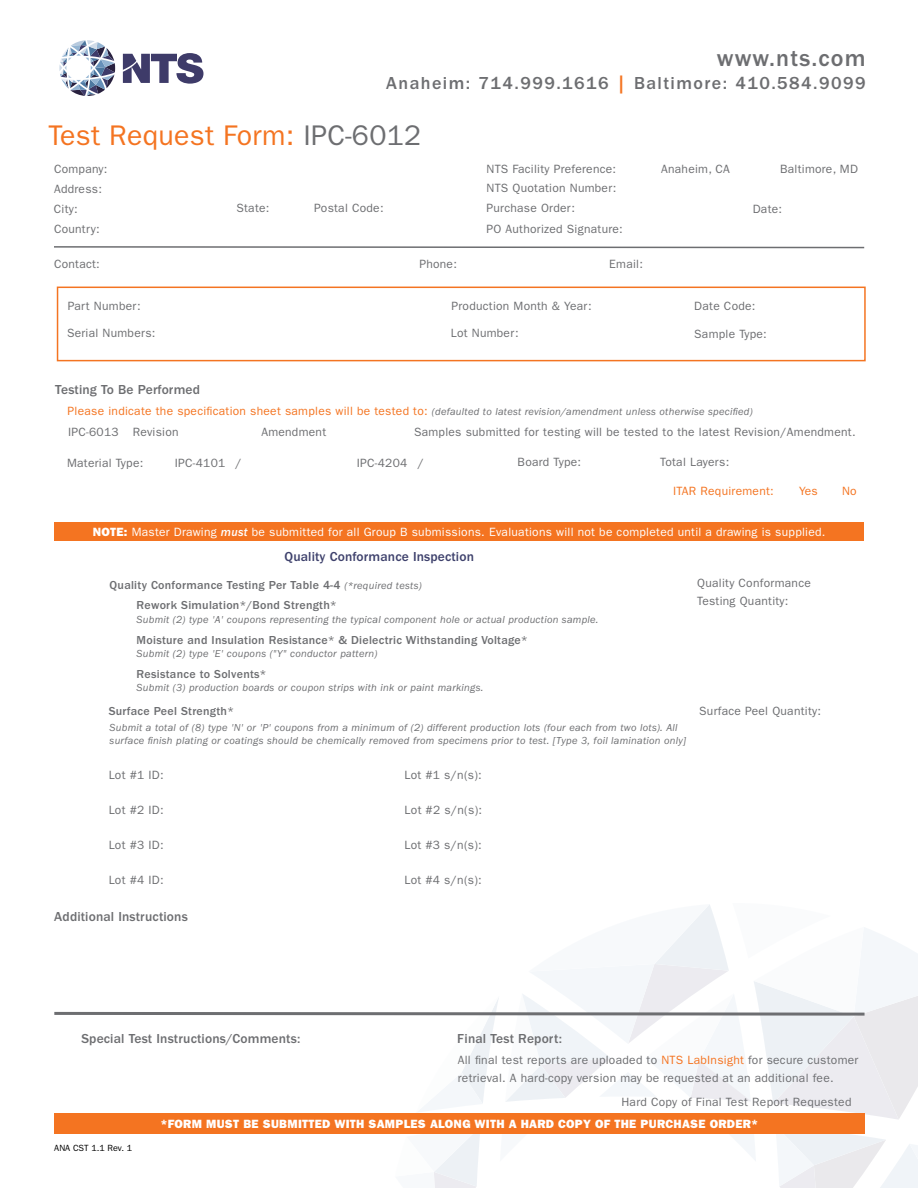
<style>
.page{position:relative;width:918px;height:1188px;background:#fff}
.page>*{position:absolute;margin:0;border:0;box-sizing:border-box;transform-origin:0 0}
.t1{font:28.5px "ITC Franklin Gothic Std";letter-spacing:.01em;color:#f47421}
.t2{font:500 24px "ITC Franklin Gothic Std";letter-spacing:.05em;color:#6d6e71}
.t3{font:500 18px "ITC Franklin Gothic Std";letter-spacing:.08em;color:#6d6e71}
.t4{font:500 13.5px "ITC Franklin Gothic Std";letter-spacing:.01em;color:#6d6e71}
.t5{font:500 13.5px "ITC Franklin Gothic Std";letter-spacing:.01em;color:#3e416c}
.t6{font:12px/18px "ITC Franklin Gothic Std";letter-spacing:.025em;color:#6d6e71}
.t7{font:500 12px/20.2px "ITC Franklin Gothic Std";letter-spacing:.025em;color:#6d6e71}
.t8{font:12px "ITC Franklin Gothic Std";letter-spacing:.025em;color:#fff}
.t9{font:12px "ITC Franklin Gothic Std Hvy";letter-spacing:.025em;color:#fff}
.t10{font:12px "ITC Franklin Gothic Std";letter-spacing:.025em;color:#f47421}
.t11{font:italic 10.5px/13.5px "ITC Franklin Gothic Std";letter-spacing:.025em;color:#6d6e71}
.t12{font:9px "ITC Franklin Gothic Std";color:#000}
.s1{color:#f47421}
.s2{color:#6d6e71}
.s3{font-style:normal;font-size:12px;color:#f47421}
.s4{font-family:"ITC Franklin Gothic Std Hvy"}
.s5{font-family:"ITC Franklin Gothic Std Med It"}
.s6{font-weight:400;font-style:italic;font-size:10.5px}
</style>
<div class="page">
<svg style="left:123px;top:53px;width:80px;height:31px"></svg>
<svg style="left:59px;top:40px;width:56px;height:56px"></svg>
<div style="left:54px;top:523px;width:810px;height:18px;background:#f47421"></div>
<svg style="left:54px;top:246px;width:811px;height:3px"></svg>
<div style="left:57px;top:287px;width:809px;height:74px;border:2px solid #f47421"></div>
<svg style="left:54px;top:905px;width:864px;height:283px"></svg>
<div style="left:54px;top:1114px;width:811px;height:20px;background:#f47421"></div>
<h2 class="t2" style="left:717px;top:45px;width:150px">www.nts.com</h2>
<h3 class="t3" style="left:386px;top:73px;width:481px">Anaheim: 714.999.1616 <span class="s1">|</span> Baltimore: 410.584.9099</h3>
<h1 class="t1" style="left:49px;top:119px;width:374px">Test Request Form: <span class="s2">IPC-6012</span></h1>
<p class="t6" style="left:54px;top:160px;width:55px">Company:</p>
<p class="t6" style="left:487px;top:160px;width:131px">NTS Facility Preference:</p>
<p class="t6" style="left:661px;top:160px;width:70px">Anaheim, CA</p>
<p class="t6" style="left:780px;top:160px;width:79px">Baltimore, MD</p>
<p class="t6" style="left:54px;top:180px;width:50px">Address:</p>
<p class="t6" style="left:487px;top:179px;width:132px">NTS Quotation Number:</p>
<p class="t6" style="left:54px;top:200px;width:25px">City:</p>
<p class="t6" style="left:236px;top:199px;width:35px">State:</p>
<p class="t6" style="left:314px;top:199px;width:71px">Postal Code:</p>
<p class="t6" style="left:54px;top:220px;width:47px">Country:</p>
<p class="t6" style="left:486px;top:199px;width:90px">Purchase Order:</p>
<p class="t6" style="left:486px;top:220px;width:138px">PO Authorized Signature:</p>
<p class="t6" style="left:753px;top:200px;width:31px">Date:</p>
<p class="t6" style="left:54px;top:255px;width:47px">Contact:</p>
<p class="t6" style="left:419px;top:255px;width:39px">Phone:</p>
<p class="t6" style="left:609px;top:255px;width:35px">Email:</p>
<p class="t6" style="left:68px;top:297px;width:74px">Part Number:</p>
<p class="t6" style="left:694px;top:297px;width:63px">Date Code:</p>
<p class="t6" style="left:67px;top:324px;width:90px">Serial Numbers:</p>
<p class="t6" style="left:451px;top:324px;width:69px">Lot Number:</p>
<p class="t6" style="left:452px;top:297px;width:142px">Production Month &amp; Year:</p>
<p class="t6" style="left:694px;top:325px;width:74px">Sample Type:</p>
<p class="t4" style="left:55px;top:382px;width:146px">Testing To Be Performed</p>
<p class="t11" style="left:68px;top:405px;width:686px"><span class="s3">Please indicate the specification sheet samples will be tested to:</span> (defaulted to latest revision/amendment unless otherwise specified)</p>
<p class="t6" style="left:68px;top:423px;width:112px">IPC-6013 Revision</p>
<p class="t6" style="left:261px;top:423px;width:66px">Amendment</p>
<p class="t6" style="left:414px;top:423px;width:443px">Samples submitted for testing will be tested to the latest Revision/Amendment.</p>
<p class="t6" style="left:175px;top:454px;width:68px">IPC-4101 /</p>
<p class="t6" style="left:357px;top:454px;width:69px">IPC-4204 /</p>
<p class="t6" style="left:660px;top:453px;width:70px">Total Layers:</p>
<p class="t6" style="left:67px;top:454px;width:78px">Material Type:</p>
<p class="t6" style="left:518px;top:453px;width:65px">Board Type:</p>
<p class="t10" style="left:673px;top:484px;width:102px">ITAR Requirement:</p>
<p class="t10" style="left:799px;top:484px;width:20px">Yes</p>
<p class="t10" style="left:842px;top:484px;width:16px">No</p>
<p class="t8" style="left:93px;top:525px;width:734px"><span class="s4">NOTE:</span> Master Drawing <span class="s5">must</span> be submitted for all Group B submissions. Evaluations will not be completed until a drawing is supplied.</p>
<p class="t5" style="left:285px;top:549px;width:191px">Quality Conformance Inspection</p>
<p class="t7" style="left:137px;top:575px;width:287px;text-indent:-27px">Quality Conformance Testing Per Table 4-4 <span class="s6">(*required tests)<br></span>Rework Simulation*/Bond Strength*</p>
<p class="t11" style="left:137px;top:613px;width:463px">Submit (2) type 'A' coupons representing the typical component hole or actual production sample.</p>
<p class="t7" style="left:137px;top:630px;width:393px">Moisture and Insulation Resistance* &amp; Dielectric Withstanding Voltage*</p>
<p class="t11" style="left:137px;top:647px;width:242px">Submit (2) type 'E' coupons ("Y" conductor pattern)</p>
<p class="t7" style="left:137px;top:664px;width:131px">Resistance to Solvents*</p>
<p class="t11" style="left:137px;top:681px;width:348px">Submit (3) production boards or coupon strips with ink or paint markings.</p>
<p class="t7" style="left:109px;top:701px;width:127px">Surface Peel Strength*</p>
<p class="t6" style="left:697px;top:574px;width:115px">Quality Conformance<br>Testing Quantity:</p>
<p class="t6" style="left:699px;top:702px;width:123px">Surface Peel Quantity:</p>
<p class="t11" style="left:110px;top:721px;width:578px">Submit a total of (8) type 'N' or 'P' coupons from a minimum of (2) different production lots (four each from two lots). All surface finish plating or coatings should be chemically removed from specimens prior to test. [Type 3, foil lamination only]</p>
<p class="t6" style="left:109px;top:766px;width:57px">Lot #1 ID:</p>
<p class="t6" style="left:404px;top:766px;width:79px">Lot #1 s/n(s):</p>
<p class="t6" style="left:109px;top:801px;width:57px">Lot #2 ID:</p>
<p class="t6" style="left:405px;top:801px;width:79px">Lot #2 s/n(s):</p>
<p class="t6" style="left:109px;top:836px;width:57px">Lot #3 ID:</p>
<p class="t6" style="left:404px;top:836px;width:79px">Lot #3 s/n(s):</p>
<p class="t6" style="left:109px;top:871px;width:57px">Lot #4 ID:</p>
<p class="t6" style="left:404px;top:871px;width:79px">Lot #4 s/n(s):</p>
<p class="t4" style="left:54px;top:909px;width:135px">Additional Instructions</p>
<p class="t4" style="left:81px;top:1031px;width:220px">Special Test Instructions/Comments:</p>
<p class="t4" style="left:457px;top:1031px;width:106px">Final Test Report:</p>
<p class="t6" style="left:458px;top:1052px;width:402px">All final test reports are uploaded to <span class="s1">NTS LabInsight</span> for secure customer retrieval. A hard-copy version may be requested at an additional fee.</p>
<p class="t6" style="left:621px;top:1093px;width:232px">Hard Copy of Final Test Report Requested</p>
<p class="t12" style="left:54px;top:1143px;width:79px">ANA CST 1.1 Rev. 1</p>
<p class="t9" style="left:160px;top:1117px;width:600px">*FORM MUST BE SUBMITTED WITH SAMPLES ALONG WITH A HARD COPY OF THE PURCHASE ORDER*</p>
</div>
